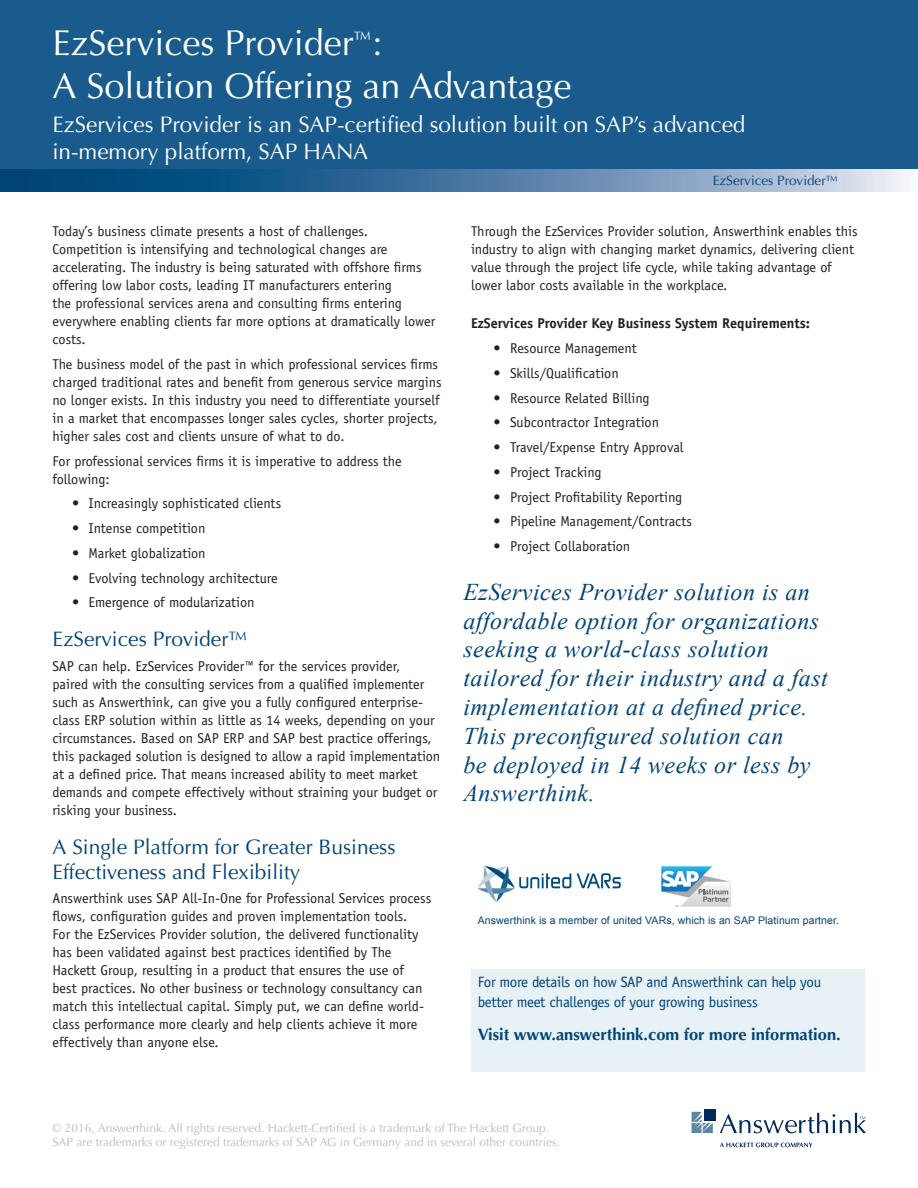
<style>
.page{position:relative;width:918px;height:1188px;background:#fff}
.page>*{position:absolute;margin:0;border:0;box-sizing:border-box;transform-origin:0 0}
.subheader{font:36px/43.2px "Optima";color:#fff}
.New_section{font:italic 24px/28.8px "Times New Roman";letter-spacing:.02em;color:#047}
.subheader-2{font:22.5px/27px "Optima";color:#fff}
.partitle{font:21px/25.2px "Optima";color:#047}
.bodytext{font:700 16.5px "Optima";color:#047}
.t1{font:15px/19.8px "Officina Sans";letter-spacing:-.02em;color:#047}
.bodytext-2{font:14.25px/18px "Officina Sans";color:#231f20}
.bodytext-3{font:700 14.25px "Officina Sans";color:#231f20}
.solutiontitle{font:13.5px "Optima";color:#047}
.bodytext-4{font:12px/14.4px "Optima";color:#bcbdc0}
.t2{font:10.5px "Arial";letter-spacing:.01em;color:#047}
</style>
<div class="page">
<svg style="left:692px;top:1112px;width:21px;height:21px"></svg>
<div style="left:704px;top:1109px;width:12px;height:12px;background:#00295c"></div>
<svg style="left:720px;top:1143px;width:92px;height:4px"></svg>
<svg style="left:720px;top:1113px;width:146px;height:20px"></svg>
<div style="left:0;top:0;width:918px;height:169px;background:#195b8c"></div>
<svg style="left:0;top:169px;width:908px;height:23px;background:#517fa7"></svg>
<div style="left:471px;top:969px;width:393px;height:103px;background:#e7f1f6"></div>
<img style="left:478px;top:866px;width:143px;height:36px">
<svg style="left:662px;top:866px;width:68px;height:41px"></svg>
<p class="subheader" style="left:52px;top:22px;width:521px">EzServices Provider<sup>™</sup>:<br>A Solution Offering an Advantage</p>
<p class="subheader-2" style="left:52px;top:111px;width:695px">EzServices Provider is an SAP-certified solution built on SAP’s advanced in-memory platform, SAP HANA</p>
<p class="solutiontitle" style="left:713px;top:172px;width:127px">EzServices Provider™</p>
<p class="bodytext-2" style="left:52px;top:222px;width:384px">Today’s business climate presents a host of challenges.<br>Competition is intensifying and technological changes are accelerating. The industry is being saturated with offshore firms offering low labor costs, leading IT manufacturers entering<br>the professional services arena and consulting firms entering everywhere enabling clients far more options at dramatically lower costs.</p>
<p class="bodytext-2" style="left:52px;top:355px;width:391px">The business model of the past in which professional services firms charged traditional rates and benefit from generous service margins no longer exists. In this industry you need to differentiate yourself in a market that encompasses longer sales cycles, shorter projects, higher sales cost and clients unsure of what to do.</p>
<p class="bodytext-2" style="left:52px;top:452px;width:351px">For professional services firms it is imperative to address the following:</p>
<p class="bodytext-2" style="left:72px;top:495px;width:211px">• Increasingly sophisticated clients</p>
<p class="bodytext-2" style="left:72px;top:519px;width:135px">• Intense competition</p>
<p class="bodytext-2" style="left:72px;top:544px;width:135px">• Market globalization</p>
<p class="bodytext-2" style="left:72px;top:569px;width:207px">• Evolving technology architecture</p>
<p class="bodytext-2" style="left:72px;top:594px;width:184px">• Emergence of modularization</p>
<p class="partitle" style="left:52px;top:627px;width:197px">EzServices Provider™</p>
<p class="bodytext-2" style="left:52px;top:657px;width:389px">SAP can help. EzServices Provider™ for the services provider,<br>paired with the consulting services from a qualified implementer such as Answerthink, can give you a fully configured enterprise&shy;class ERP solution within as little as 14 weeks, depending on your circumstances. Based on SAP ERP and SAP best practice offerings, this packaged solution is designed to allow a rapid implementation at a defined price. That means increased ability to meet market demands and compete effectively without straining your budget or risking your business.</p>
<p class="partitle" style="left:52px;top:834px;width:345px">A Single Platform for Greater Business<br>Effectiveness and Flexibility</p>
<p class="bodytext-2" style="left:52px;top:890px;width:380px">Answerthink uses SAP All-In-One for Professional Services process flows, configuration guides and proven implementation tools.<br>For the EzServices Provider solution, the delivered functionality has been validated against best practices identified by The Hackett Group, resulting in a product that ensures the use of best practices. No other business or technology consultancy can match this intellectual capital. Simply put, we can define world&shy;class performance more clearly and help clients achieve it more effectively than anyone else.</p>
<p class="bodytext-2" style="left:471px;top:222px;width:388px">Through the EzServices Provider solution, Answerthink enables this industry to align with changing market dynamics, delivering client value through the project life cycle, while taking advantage of lower labor costs available in the workplace.</p>
<p class="bodytext-3" style="left:471px;top:315px;width:341px">EzServices Provider Key Business System Requirements:</p>
<p class="bodytext-2" style="left:494px;top:339px;width:145px">• Resource Management</p>
<p class="bodytext-2" style="left:494px;top:364px;width:127px">• Skills/Qualification</p>
<p class="bodytext-2" style="left:494px;top:389px;width:158px">• Resource Related Billing</p>
<p class="bodytext-2" style="left:494px;top:414px;width:167px">• Subcontractor Integration</p>
<p class="bodytext-2" style="left:494px;top:438px;width:192px">• Travel/Expense Entry Approval</p>
<p class="bodytext-2" style="left:494px;top:463px;width:110px">• Project Tracking</p>
<p class="bodytext-2" style="left:494px;top:488px;width:190px">• Project Profitability Reporting</p>
<p class="bodytext-2" style="left:494px;top:513px;width:200px">• Pipeline Management/Contracts</p>
<p class="bodytext-2" style="left:494px;top:537px;width:138px">• Project Collaboration</p>
<p class="New_section" style="left:464px;top:577px;width:366px">EzServices Provider solution is an affordable option for organizations seeking a world-class solution tailored for their industry and a fast implementation at a defined price.<br>This preconfigured solution can<br>be deployed in 14 weeks or less by<br>Answerthink.</p>
<p class="t2" style="left:478px;top:913px;width:363px">Answerthink is a member of united VARs, which is an SAP Platinum partner.</p>
<p class="t1" style="left:478px;top:972px;width:345px">For more details on how SAP and Answerthink can help you better meet challenges of your growing business</p>
<p class="bodytext" style="left:478px;top:1025px;width:365px">Visit www.answerthink.com for more information.</p>
<p class="bodytext-4" style="left:52px;top:1121px;width:509px">© 2016, Answerthink. All rights reserved. Hackett-Certified is a trademark of The Hackett Group.<br>SAP are trademarks or registered trademarks of SAP AG in Germany and in several other countries.</p>
</div>
